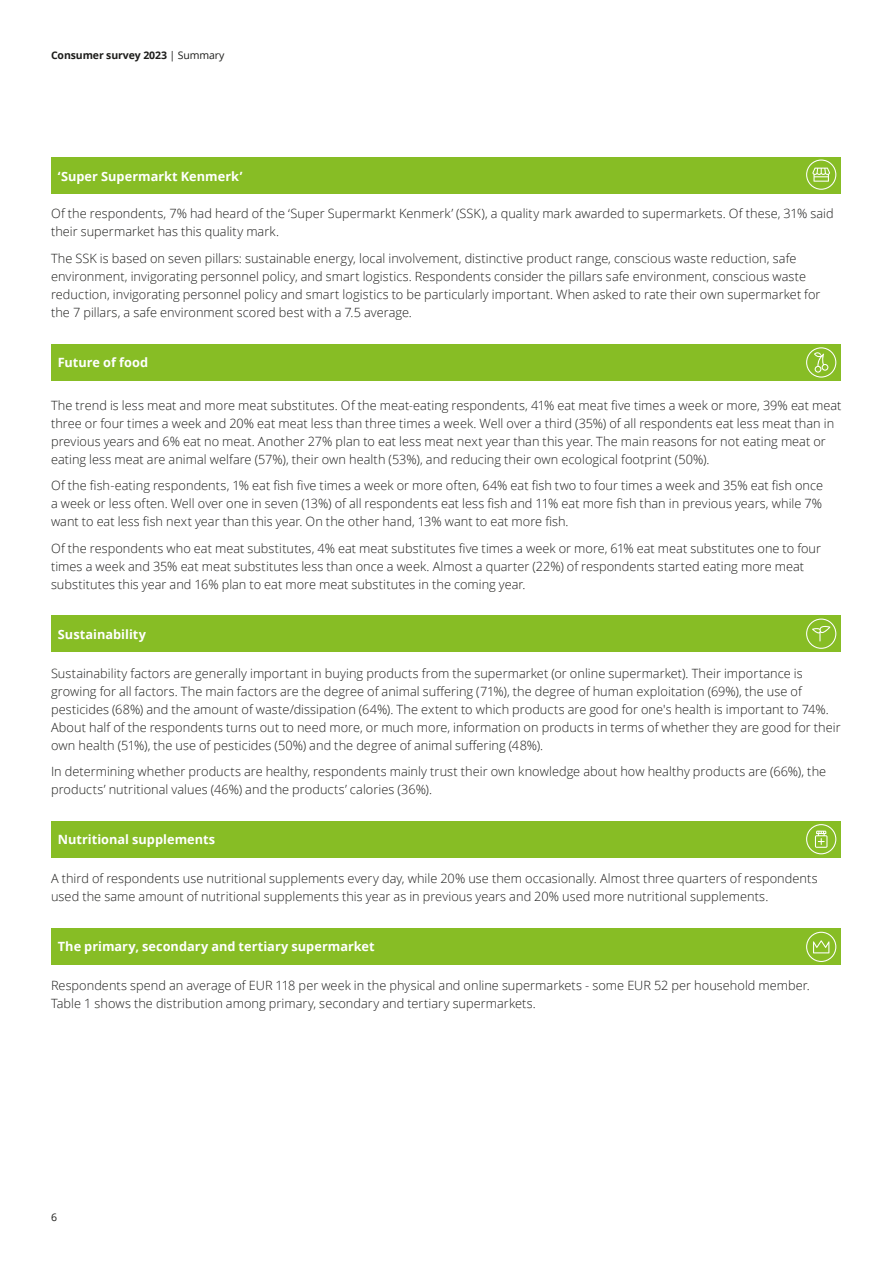
<style>
.page{position:relative;width:893px;height:1263px;background:#fff}
.page>*{position:absolute;margin:0;border:0;box-sizing:border-box;transform-origin:0 0}
.Body_copy__8_5_12pt{font:300 12.75px/18px "Open Sans";letter-spacing:.005em;color:#1d1d1b}
.Subhead_A__8_5_12pt{font:700 12.75px "Open Sans";color:#fff}
.Brochure_title___Left_pg__folio_7_9_5pt{font:700 10.5px "Open Sans";letter-spacing:-.01em;color:#1d1d1b}
.t1{font:10.5px "Open Sans";color:#1d1d1b}
.s1{font-weight:400}
</style>
<div class="page">
<div style="left:51px;top:157px;width:789px;height:37px;background:#87bd25"></div>
<svg style="left:806px;top:160px;width:30px;height:30px"></svg>
<div style="left:51px;top:344px;width:789px;height:37px;background:#87bd25"></div>
<svg style="left:806px;top:347px;width:30px;height:31px"></svg>
<div style="left:51px;top:615px;width:789px;height:37px;background:#87bd25"></div>
<svg style="left:806px;top:618px;width:30px;height:31px"></svg>
<div style="left:51px;top:821px;width:789px;height:36px;background:#87bd25"></div>
<svg style="left:806px;top:824px;width:30px;height:30px"></svg>
<div style="left:51px;top:928px;width:789px;height:36px;background:#87bd25"></div>
<svg style="left:806px;top:932px;width:30px;height:30px"></svg>
<p class="Brochure_title___Left_pg__folio_7_9_5pt" style="left:51px;top:48px;width:175px">Consumer survey 2023 <span class="s1">| Summary</span></p>
<p class="Subhead_A__8_5_12pt" style="left:58px;top:167px;width:186px">‘Super Supermarkt Kenmerk’</p>
<p class="Body_copy__8_5_12pt" style="left:51px;top:204px;width:784px">Of the respondents, 7% had heard of the ‘Super Supermarkt Kenmerk’ (SSK), a quality mark awarded to supermarkets. Of these, 31% said their supermarket has this quality mark.</p>
<p class="Body_copy__8_5_12pt" style="left:51px;top:249px;width:771px">The SSK is based on seven pillars: sustainable energy, local involvement, distinctive product range, conscious waste reduction, safe environment, invigorating personnel policy, and smart logistics. Respondents consider the pillars safe environment, conscious waste reduction, invigorating personnel policy and smart logistics to be particularly important. When asked to rate their own supermarket for the 7 pillars, a safe environment scored best with a 7.5 average.</p>
<p class="Subhead_A__8_5_12pt" style="left:58px;top:354px;width:92px">Future of food</p>
<p class="Body_copy__8_5_12pt" style="left:51px;top:396px;width:792px">The trend is less meat and more meat substitutes. Of the meat-eating respondents, 41% eat meat five times a week or more, 39% eat meat three or four times a week and 20% eat meat less than three times a week. Well over a third (35%) of all respondents eat less meat than in previous years and 6% eat no meat. Another 27% plan to eat less meat next year than this year. The main reasons for not eating meat or eating less meat are animal welfare (57%), their own health (53%), and reducing their own ecological footprint (50%).</p>
<p class="Body_copy__8_5_12pt" style="left:51px;top:476px;width:774px;text-align:justify">Of the fish-eating respondents, 1% eat fish five times a week or more often, 64% eat fish two to four times a week and 35% eat fish once a week or less often. Well over one in seven (13%) of all respondents eat less fish and 11% eat more fish than in previous years, while 7% want to eat less fish next year than this year. On the other hand, 13% want to eat more fish.</p>
<p class="Body_copy__8_5_12pt" style="left:51px;top:539px;width:772px">Of the respondents who eat meat substitutes, 4% eat meat substitutes five times a week or more, 61% eat meat substitutes one to four times a week and 35% eat meat substitutes less than once a week. Almost a quarter (22%) of respondents started eating more meat substitutes this year and 16% plan to eat more meat substitutes in the coming year.</p>
<p class="Subhead_A__8_5_12pt" style="left:58px;top:625px;width:90px">Sustainability</p>
<p class="Body_copy__8_5_12pt" style="left:51px;top:664px;width:791px">Sustainability factors are generally important in buying products from the supermarket (or online supermarket). Their importance is growing for all factors. The main factors are the degree of animal suffering (71%), the degree of human exploitation (69%), the use of pesticides (68%) and the amount of waste/dissipation (64%). The extent to which products are good for one's health is important to 74%.<br>About half of the respondents turns out to need more, or much more, information on products in terms of whether they are good for their own health (51%), the use of pesticides (50%) and the degree of animal suffering (48%).</p>
<p class="Body_copy__8_5_12pt" style="left:51px;top:762px;width:777px">In determining whether products are healthy, respondents mainly trust their own knowledge about how healthy products are (66%), the products’ nutritional values (46%) and the products’ calories (36%).</p>
<p class="Subhead_A__8_5_12pt" style="left:58px;top:830px;width:159px">Nutritional supplements</p>
<p class="Body_copy__8_5_12pt" style="left:51px;top:869px;width:768px">A third of respondents use nutritional supplements every day, while 20% use them occasionally. Almost three quarters of respondents used the same amount of nutritional supplements this year as in previous years and 20% used more nutritional supplements.</p>
<p class="Subhead_A__8_5_12pt" style="left:58px;top:937px;width:318px">The primary, secondary and tertiary supermarket</p>
<p class="Body_copy__8_5_12pt" style="left:51px;top:976px;width:760px">Respondents spend an average of EUR 118 per week in the physical and online supermarkets - some EUR 52 per household member.<br>Table 1 shows the distribution among primary, secondary and tertiary supermarkets.</p>
<p class="t1" style="left:51px;top:1210px;width:8px">6</p>
</div>
